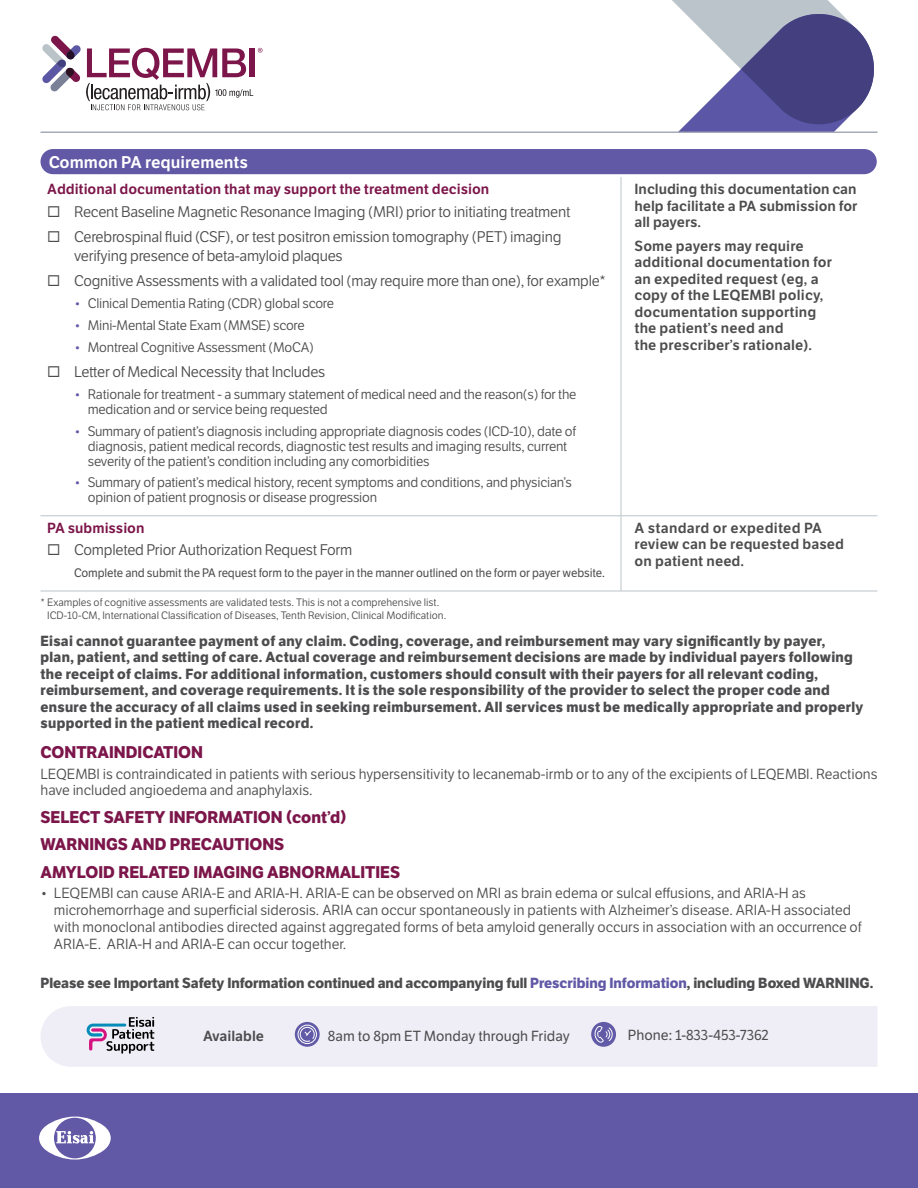
<style>
.page{position:relative;width:918px;height:1188px;background:#fff}
.page>*{position:absolute;margin:0;border:0;box-sizing:border-box;transform-origin:0 0}
.t1{font:700 16.5px/27.6px "LFT Etica";color:#7c164a}
.t2{font:16.5px "LFT Etica SB";color:#fff}
.t3{font:15px/25.5px "LFT Etica";letter-spacing:-.015em;color:#4d4d4f}
.t4{font:700 14.25px/16.5px "LFT Etica";letter-spacing:.02em;color:#4d4d4f}
.t5{font:14.25px/16.8px "LFT Etica";color:#4d4d4f}
.t6{font:14.25px/16.5px "LFT Etica SB";letter-spacing:.01em;color:#4d4d4f}
.t7{font:700 14.25px "LFT Etica";color:#4d4d4f}
.t8{font:14.25px "LFT Etica SB";color:#7c164a}
.t9{font:14.25px "LFT Etica";color:#4d4d4f}
.t10{font:13.5px/15px "LFT Etica";letter-spacing:-.015em;color:#4d4d4f}
.t11{font:12px "LFT Etica";letter-spacing:-.01em;color:#4d4d4f}
.t12{font:10.5px/13.5px "LFT Etica";color:#4d4d4f}
.s1{color:#6158a6}
</style>
<div class="page">
<svg style="left:613px;top:0;width:265px;height:132px"></svg>
<hr style="left:40px;top:132px;width:838px;height:1px;background:#7a8195">
<div style="left:0;top:1093px;width:918px;height:95px;background:#6158a6"></div>
<svg style="left:39px;top:1117px;width:72px;height:43px"></svg>
<svg style="left:42px;top:35px;width:220px;height:75px"></svg>
<hr style="left:621px;top:177px;width:1px;height:338px;background:#bbc4ca">
<hr style="left:40px;top:515px;width:581px;height:1px;background:#bbc4ca">
<hr style="left:621px;top:515px;width:257px;height:1px;background:#bbc4ca">
<hr style="left:621px;top:516px;width:1px;height:75px;background:#bbc4ca">
<hr style="left:40px;top:591px;width:581px;height:1px;background:#bbc4ca">
<hr style="left:621px;top:591px;width:257px;height:1px;background:#bbc4ca">
<div style="left:40px;top:149px;width:837px;height:25px;background:#6158a6;border-radius:13px"></div>
<div style="left:41px;top:1006px;width:836px;height:61px;background:#efeef6"></div>
<svg style="left:87px;top:1017px;width:68px;height:37px;background:#b0aebd"></svg>
<svg style="left:295px;top:1022px;width:25px;height:25px"></svg>
<svg style="left:300px;top:1027px;width:15px;height:15px"></svg>
<div style="left:298px;top:1025px;width:19px;height:19px;border:1px solid #fff;border-radius:50%"></div>
<div style="left:591px;top:1022px;width:25px;height:25px;background:#615aa7;border-radius:50%"></div>
<svg style="left:594px;top:1026px;width:19px;height:19px"></svg>
<p class="t2" style="left:49px;top:152px;width:201px">Common PA requirements</p>
<p class="t8" style="left:47px;top:181px;width:444px">Additional documentation that may support the treatment decision</p>
<p class="t3" style="left:74px;top:199px;width:498px">Recent Baseline Magnetic Resonance Imaging (MRI) prior to initiating treatment<br>Cerebrospinal fluid (CSF), or test positron emission tomography (PET) imaging</p>
<p class="t3" style="left:74px;top:243px;width:533px">verifying presence of beta-amyloid plaques<br>Cognitive Assessments with a validated tool (may require more than one), for example*</p>
<p class="t10" style="left:74px;top:296px;width:261px"><span class="s1">•</span> Clinical Dementia Rating (CDR) global score</p>
<p class="t10" style="left:74px;top:318px;width:232px"><span class="s1">•</span> Mini-Mental State Exam (MMSE) score</p>
<p class="t10" style="left:74px;top:340px;width:241px"><span class="s1">•</span> Montreal Cognitive Assessment (MoCA)</p>
<p class="t3" style="left:74px;top:359px;width:253px">Letter of Medical Necessity that Includes</p>
<p class="t10" style="left:88px;top:387px;width:490px;text-indent:-14px"><span class="s1">•</span> Rationale for treatment - a summary statement of medical need and the reason(s) for the medication and or service being requested</p>
<p class="t10" style="left:88px;top:424px;width:490px;text-indent:-14px"><span class="s1">•</span> Summary of patient’s diagnosis including appropriate diagnosis codes (ICD-10), date of diagnosis, patient medical records, diagnostic test results and imaging results, current severity of the patient’s condition including any comorbidities</p>
<p class="t10" style="left:88px;top:475px;width:486px;text-indent:-14px"><span class="s1">•</span> Summary of patient’s medical history, recent symptoms and conditions, and physician’s opinion of patient prognosis or disease progression</p>
<p class="t8" style="left:47px;top:519px;width:99px">PA submission</p>
<p class="t3" style="left:74px;top:538px;width:280px">Completed Prior Authorization Request Form</p>
<p class="t11" style="left:74px;top:566px;width:532px">Complete and submit the PA request form to the payer in the manner outlined on the form or payer website.</p>
<p class="t6" style="left:634px;top:181px;width:225px;text-align:justify">Including this documentation can help facilitate a PA submission for all payers.</p>
<p class="t6" style="left:634px;top:237px;width:199px">Some payers may require additional documentation for an expedited request (eg, a copy of the LEQEMBI policy, documentation supporting the patient’s need and<br>the prescriber’s rationale).</p>
<p class="t6" style="left:634px;top:520px;width:211px">A standard or expedited PA review can be requested based on patient need.</p>
<p class="t12" style="left:47px;top:595px;width:400px;text-indent:-7px">* Examples of cognitive assessments are validated tests. This is not a comprehensive list.<br>ICD-10-CM, International Classification of Diseases, Tenth Revision, Clinical Modification.</p>
<p class="t4" style="left:40px;top:633px;width:824px">Eisai cannot guarantee payment of any claim. Coding, coverage, and reimbursement may vary significantly by payer,<br>plan, patient, and setting of care. Actual coverage and reimbursement decisions are made by individual payers following the receipt of claims. For additional information, customers should consult with their payers for all relevant coding, reimbursement, and coverage requirements. It is the sole responsibility of the provider to select the proper code and ensure the accuracy of all claims used in seeking reimbursement. All services must be medically appropriate and properly supported in the patient medical record.</p>
<p class="t1" style="left:40px;top:739px;width:164px">CONTRAINDICATION</p>
<p class="t5" style="left:40px;top:766px;width:839px">LEQEMBI is contraindicated in patients with serious hypersensitivity to lecanemab-irmb or to any of the excipients of LEQEMBI. Reactions have included angioedema and anaphylaxis.</p>
<p class="t1" style="left:40px;top:803px;width:361px">SELECT SAFETY INFORMATION (cont’d)<br>WARNINGS AND PRECAUTIONS<br>AMYLOID RELATED IMAGING ABNORMALITIES</p>
<p class="t5" style="left:54px;top:885px;width:809px;text-indent:-13px">• LEQEMBI can cause ARIA-E and ARIA-H. ARIA-E can be observed on MRI as brain edema or sulcal effusions, and ARIA-H as microhemorrhage and superficial siderosis. ARIA can occur spontaneously in patients with Alzheimer’s disease. ARIA-H associated with monoclonal antibodies directed against aggregated forms of beta amyloid generally occurs in association with an occurrence of ARIA-E. ARIA-H and ARIA-E can occur together.</p>
<p class="t7" style="left:40px;top:974px;width:834px">Please see Important Safety Information continued and accompanying full <span class="s1">Prescribing Information</span>, including Boxed WARNING.</p>
<p class="t6" style="left:203px;top:1028px;width:63px">Available</p>
<p class="t9" style="left:328px;top:1028px;width:243px">8am to 8pm ET Monday through Friday</p>
<p class="t9" style="left:628px;top:1027px;width:142px">Phone: 1-833-453-7362</p>
</div>
